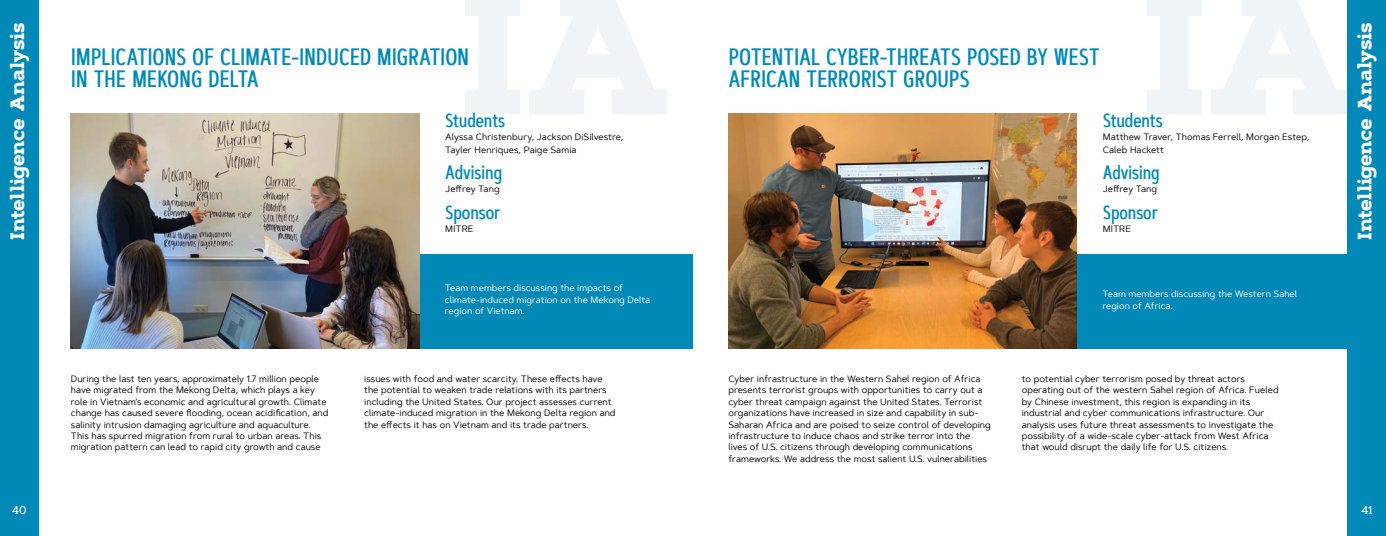
<style>
.page{position:relative;width:1386px;height:536px;background:#fff}
.page>*{position:absolute;margin:0;border:0;box-sizing:border-box;transform-origin:0 0}
.t1{font:500 23.62px/21.9px "Artegra Sans Cn";letter-spacing:-.015em;color:#0089b6}
.t2{font:500 19.25px "Artegra Sans Cn";letter-spacing:-.01em;color:#0089b6}
.t3{font:700 19.25px "Artegra Slab";letter-spacing:-.025em;color:#fff}
.t4{font:500 11.38px "Artegra Slab";color:#fff}
.t5{font:9.19px/11.4px "Artegra Sans";color:#000}
.t6{font:9.19px/11.4px "Artegra Sans";color:#fff}
</style>
<div class="page">
<div style="left:1348px;top:0;width:38px;height:536px;background:#0089b6"></div>
<div style="left:0;top:0;width:38px;height:536px;background:#0089b6"></div>
<div style="left:419px;top:254px;width:274px;height:94px;background:#0089b6"></div>
<div style="left:1074px;top:254px;width:274px;height:94px;background:#0089b6"></div>
<img style="left:71px;top:113px;width:348px;height:235px">
<img style="left:728px;top:113px;width:349px;height:235px">
<h2 class="t3" style="left:3px;top:240px;width:218px;rotate:-90deg">Intelligence Analysis</h2>
<h2 class="t3" style="left:1351px;top:240px;width:218px;rotate:-90deg">Intelligence Analysis</h2>
<h1 class="t1" style="left:71px;top:46px;width:400px">IMPLICATIONS OF CLIMATE-INDUCED MIGRATION<br>IN THE MEKONG DELTA</h1>
<h1 class="t1" style="left:728px;top:46px;width:373px">POTENTIAL CYBER-THREATS POSED BY WEST<br>AFRICAN TERRORIST GROUPS</h1>
<h2 class="t2" style="left:445px;top:107px;width:61px">Students</h2>
<p class="t5" style="left:445px;top:130px;width:180px;line-height:13.1px">Alyssa Christenbury, Jackson DiSilvestre,<br>Tayler Henriques, Paige Samia</p>
<h2 class="t2" style="left:445px;top:159px;width:59px">Advising</h2>
<p class="t5" style="left:445px;top:183px;width:56px">Jeffrey Tang</p>
<h2 class="t2" style="left:445px;top:198px;width:57px">Sponsor</h2>
<p class="t5" style="left:445px;top:223px;width:30px">MITRE</p>
<h2 class="t2" style="left:1103px;top:107px;width:61px">Students</h2>
<p class="t5" style="left:1103px;top:130px;width:208px;line-height:13.1px">Matthew Traver, Thomas Ferrell, Morgan Estep,<br>Caleb Hackett</p>
<h2 class="t2" style="left:1103px;top:159px;width:59px">Advising</h2>
<p class="t5" style="left:1103px;top:183px;width:56px">Jeffrey Tang</p>
<h2 class="t2" style="left:1103px;top:198px;width:57px">Sponsor</h2>
<p class="t5" style="left:1103px;top:223px;width:30px">MITRE</p>
<p class="t6" style="left:445px;top:282px;width:207px">Team members discussing the impacts of climate-induced migration on the Mekong Delta region of Vietnam.</p>
<p class="t5" style="left:71px;top:373px;width:259px">During the last ten years, approximately 1.7 million people have migrated from the Mekong Delta, which plays a key role in Vietnam’s economic and agricultural growth. Climate change has caused severe flooding, ocean acidification, and salinity intrusion damaging agriculture and aquaculture.<br>This has spurred migration from rural to urban areas. This migration pattern can lead to rapid city growth and cause</p>
<p class="t5" style="left:364px;top:373px;width:253px">issues with food and water scarcity. These effects have the potential to weaken trade relations with its partners including the United States. Our project assesses current climate-induced migration in the Mekong Delta region and the effects it has on Vietnam and its trade partners.</p>
<p class="t6" style="left:1103px;top:288px;width:196px">Team members discussing the Western Sahel region of Africa.</p>
<p class="t5" style="left:728px;top:373px;width:264px">Cyber infrastructure in the Western Sahel region of Africa presents terrorist groups with opportunities to carry out a cyber threat campaign against the United States. Terrorist organizations have increased in size and capability in sub-Saharan Africa and are poised to seize control of developing infrastructure to induce chaos and strike terror into the lives of U.S. citizens through developing communications frameworks. We address the most salient U.S. vulnerabilities</p>
<p class="t5" style="left:1022px;top:373px;width:258px">to potential cyber terrorism posed by threat actors operating out of the western Sahel region of Africa. Fueled by Chinese investment, this region is expanding in its industrial and cyber communications infrastructure. Our analysis uses future threat assessments to investigate the possibility of a wide-scale cyber-attack from West Africa that would disrupt the daily life for U.S. citizens.</p>
<p class="t4" style="left:12px;top:502px;width:16px">40</p>
<p class="t4" style="left:1361px;top:502px;width:13px">41</p>
</div>
